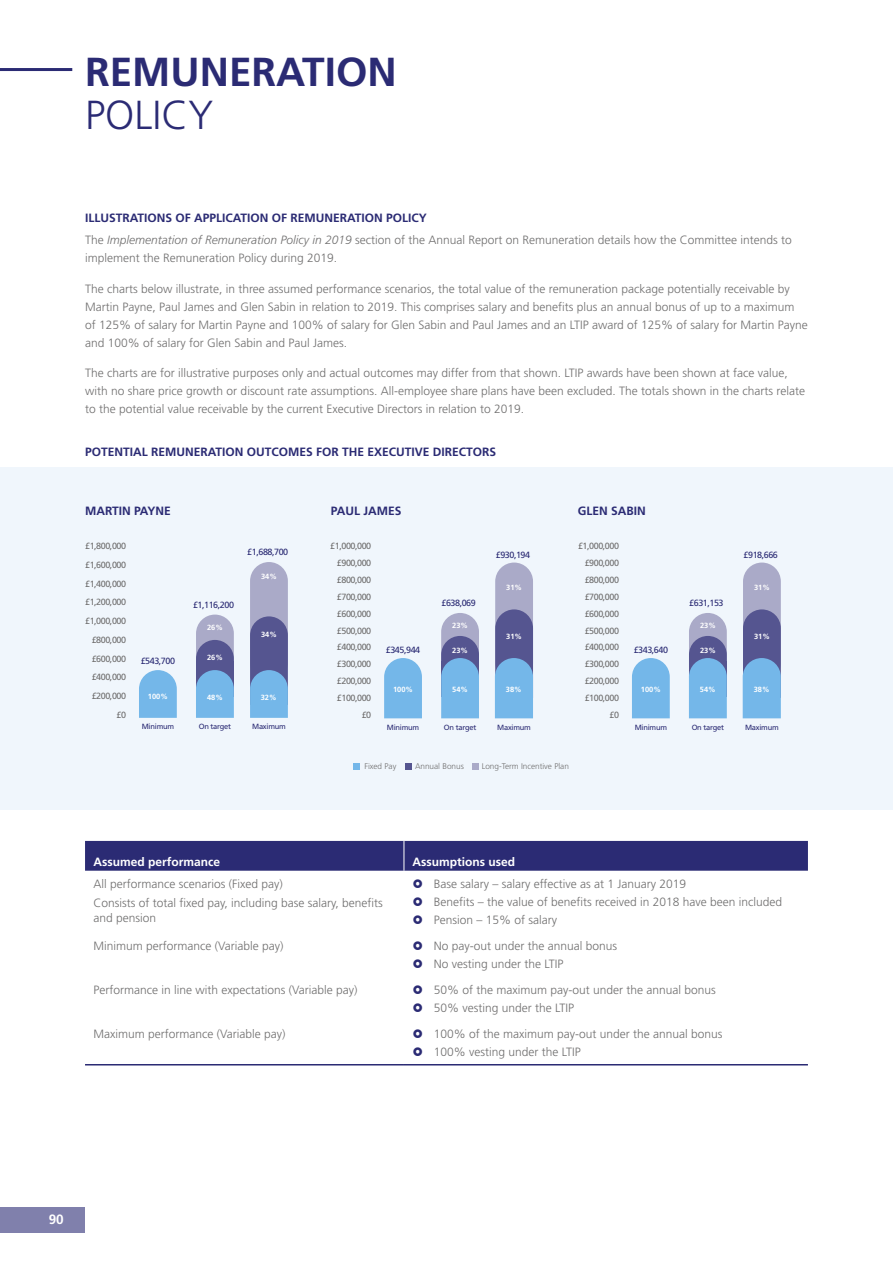
<style>
.page{position:relative;width:893px;height:1263px;background:#fff}
.page>*{position:absolute;margin:0;border:0;box-sizing:border-box;transform-origin:0 0}
.t1{font:700 40.5px "Frutiger LT Std";color:#2b2b74}
.t2{font:300 40.5px "Frutiger LT Std";color:#2b2b74}
.t3{font:700 13.5px "Frutiger LT Std";color:#fff}
.t4{font:300 12px/18px "Frutiger LT Std";color:#706f6f}
.t5{font:700 12px "Frutiger LT Std";color:#2b2b74}
.t6{font:700 12px "Frutiger LT Std";color:#fff}
.t7{font:9px/16.8px "Frutiger LT Std";letter-spacing:-.05em;color:#706f6f;text-align:right}
.t8{font:9px "Frutiger LT Std";letter-spacing:-.05em;color:#2b2b74}
.t9{font:300 8.25px "Frutiger LT Std";color:#706f6f}
.t10{font:7.5px "Frutiger LT Std";letter-spacing:-.03em;color:#2b2b74}
.t11{font:700 7.5px "Frutiger LT Std";color:#fff}
.s1{font-weight:700;color:#2b2b74}
.s2{font-style:italic}
</style>
<div class="page">
<div style="left:85px;top:841px;width:723px;height:30px;background:#2b2b74"></div>
<hr style="left:404px;top:841px;width:1px;height:30px;background:#fff">
<hr style="left:85px;top:1064px;width:319px;height:1px;background:#2b2b74">
<hr style="left:404px;top:1064px;width:404px;height:1px;background:#2b2b74">
<div style="left:0;top:468px;width:893px;height:342px;background:#f0f6fc"></div>
<div style="left:250px;top:562px;width:38px;height:119px;background:#aaaac8;border-radius:19px"></div>
<div style="left:196px;top:615px;width:38px;height:71px;background:#aaaac8;border-radius:19px"></div>
<svg style="left:139px;top:670px;width:38px;height:48px;background:#7fbcea"></svg>
<div style="left:196px;top:640px;width:38px;height:59px;background:#555590;border-radius:19px"></div>
<svg style="left:250px;top:616px;width:38px;height:102px;background:#6683b8"></svg>
<svg style="left:196px;top:670px;width:38px;height:48px;background:#71aee1"></svg>
<div style="left:743px;top:562px;width:38px;height:120px;background:#aaaac8;border-radius:19px"></div>
<div style="left:689px;top:613px;width:38px;height:72px;background:#aaaac8;border-radius:19px"></div>
<svg style="left:632px;top:658px;width:38px;height:60px;background:#7dbbea"></svg>
<div style="left:689px;top:636px;width:38px;height:59px;background:#555590;border-radius:19px"></div>
<svg style="left:689px;top:658px;width:38px;height:60px;background:#71b0e2"></svg>
<svg style="left:743px;top:609px;width:38px;height:109px;background:#688bc0"></svg>
<div style="left:495px;top:562px;width:38px;height:120px;background:#aaaac8;border-radius:19px"></div>
<div style="left:441px;top:613px;width:38px;height:72px;background:#aaaac8;border-radius:19px"></div>
<svg style="left:384px;top:658px;width:38px;height:60px;background:#7dbbea"></svg>
<div style="left:441px;top:636px;width:38px;height:59px;background:#555590;border-radius:19px"></div>
<svg style="left:441px;top:658px;width:38px;height:60px;background:#71b0e2"></svg>
<svg style="left:495px;top:609px;width:38px;height:109px;background:#688bc0"></svg>
<div style="left:405px;top:762px;width:6px;height:7px;background:#555590"></div>
<div style="left:353px;top:762px;width:7px;height:7px;background:#74b7e9"></div>
<div style="left:472px;top:762px;width:6px;height:7px;background:#aaaac8"></div>
<hr style="left:0;top:68px;width:72px;height:3px;background:#2b2b74">
<div style="left:0;top:1208px;width:85px;height:25px;background:#8080ac"></div>
<h1 class="t1" style="left:85px;top:48px;width:313px">REMUNERATION</h1>
<h1 class="t2" style="left:85px;top:92px;width:130px">POLICY</h1>
<p class="t4" style="left:85px;top:207px;width:708px;line-height:22.2px"><span class="s1">ILLUSTRATIONS OF APPLICATION OF REMUNERATION POLICY<br></span>The <span class="s2">Implementation of Remuneration Policy in 2019</span> section of the Annual Report on Remuneration details how the Committee intends to</p>
<p class="t4" style="left:85px;top:249px;width:254px">implement the Remuneration Policy during 2019.</p>
<p class="t4" style="left:85px;top:280px;width:724px">The charts below illustrate, in three assumed performance scenarios, the total value of the remuneration package potentially receivable by Martin Payne, Paul James and Glen Sabin in relation to 2019. This comprises salary and benefits plus an annual bonus of up to a maximum of 125% of salary for Martin Payne and 100% of salary for Glen Sabin and Paul James and an LTIP award of 125% of salary for Martin Payne and 100% of salary for Glen Sabin and Paul James.</p>
<p class="t4" style="left:85px;top:364px;width:721px">The charts are for illustrative purposes only and actual outcomes may differ from that shown. LTIP awards have been shown at face value, with no share price growth or discount rate assumptions. All-employee share plans have been excluded. The totals shown in the charts relate to the potential value receivable by the current Executive Directors in relation to 2019.</p>
<p class="t5" style="left:85px;top:444px;width:413px">POTENTIAL REMUNERATION OUTCOMES FOR THE EXECUTIVE DIRECTORS</p>
<p class="t5" style="left:85px;top:504px;width:87px">MARTIN PAYNE</p>
<p class="t5" style="left:331px;top:504px;width:72px">PAUL JAMES</p>
<p class="t5" style="left:578px;top:504px;width:70px">GLEN SABIN</p>
<p class="t7" style="left:85px;top:537px;width:42px;line-height:18.8px">£1,800,000 £1,600,000 £1,400,000 £1,200,000 £1,000,000 £800,000 £600,000 £400,000 £200,000 £0</p>
<p class="t8" style="left:141px;top:655px;width:36px">£543,700</p>
<p class="t11" style="left:148px;top:692px;width:22px">100%</p>
<p class="t10" style="left:142px;top:722px;width:34px">Minimum</p>
<p class="t8" style="left:247px;top:546px;width:42px">£1,688,700</p>
<p class="t8" style="left:193px;top:599px;width:42px">£1,116,200</p>
<p class="t11" style="left:207px;top:622px;width:17px">26%</p>
<p class="t11" style="left:207px;top:653px;width:17px">26%</p>
<p class="t11" style="left:261px;top:572px;width:17px">34%</p>
<p class="t11" style="left:261px;top:630px;width:17px">34%</p>
<p class="t11" style="left:207px;top:692px;width:17px">48%</p>
<p class="t11" style="left:261px;top:692px;width:17px">32%</p>
<p class="t10" style="left:199px;top:722px;width:34px">On target</p>
<p class="t10" style="left:252px;top:722px;width:35px">Maximum</p>
<p class="t7" style="left:330px;top:538px;width:42px">£1,000,000 £900,000 £800,000 £700,000 £600,000 £500,000 £400,000 £300,000 £200,000 £100,000 £0</p>
<p class="t8" style="left:386px;top:644px;width:36px">£345,944</p>
<p class="t11" style="left:393px;top:685px;width:22px">100%</p>
<p class="t10" style="left:387px;top:723px;width:34px">Minimum</p>
<p class="t8" style="left:496px;top:550px;width:36px">£930,194</p>
<p class="t8" style="left:441px;top:598px;width:36px">£638,069</p>
<p class="t11" style="left:452px;top:621px;width:17px">23%</p>
<p class="t11" style="left:452px;top:646px;width:17px">23%</p>
<p class="t11" style="left:506px;top:583px;width:17px">31%</p>
<p class="t11" style="left:506px;top:632px;width:17px">31%</p>
<p class="t11" style="left:452px;top:685px;width:17px">54%</p>
<p class="t11" style="left:506px;top:685px;width:17px">38%</p>
<p class="t10" style="left:444px;top:723px;width:34px">On target</p>
<p class="t10" style="left:497px;top:723px;width:35px">Maximum</p>
<p class="t7" style="left:578px;top:538px;width:42px">£1,000,000 £900,000 £800,000 £700,000 £600,000 £500,000 £400,000 £300,000 £200,000 £100,000 £0</p>
<p class="t9" style="left:364px;top:762px;width:33px">Fixed Pay</p>
<p class="t9" style="left:415px;top:762px;width:50px">Annual Bonus</p>
<p class="t9" style="left:482px;top:762px;width:89px">Long-Term Incentive Plan</p>
<p class="t8" style="left:634px;top:644px;width:36px">£343,640</p>
<p class="t11" style="left:641px;top:685px;width:22px">100%</p>
<p class="t10" style="left:635px;top:723px;width:34px">Minimum</p>
<p class="t8" style="left:744px;top:550px;width:36px">£918,666</p>
<p class="t8" style="left:689px;top:598px;width:36px">£631,153</p>
<p class="t11" style="left:700px;top:621px;width:17px">23%</p>
<p class="t11" style="left:700px;top:646px;width:17px">23%</p>
<p class="t11" style="left:754px;top:583px;width:17px">31%</p>
<p class="t11" style="left:754px;top:632px;width:17px">31%</p>
<p class="t11" style="left:700px;top:685px;width:17px">54%</p>
<p class="t11" style="left:754px;top:685px;width:17px">38%</p>
<p class="t10" style="left:692px;top:723px;width:34px">On target</p>
<p class="t10" style="left:745px;top:723px;width:35px">Maximum</p>
<p class="t6" style="left:94px;top:855px;width:128px">Assumed performance</p>
<p class="t6" style="left:412px;top:855px;width:104px">Assumptions used</p>
<p class="t4" style="left:94px;top:875px;width:291px;line-height:19.2px">All performance scenarios (Fixed pay)<br>Consists of total fixed pay, including base salary, benefits</p>
<p class="t4" style="left:94px;top:909px;width:64px">and pension</p>
<p class="t4" style="left:434px;top:875px;width:350px">Base salary – salary effective as at 1 January 2019<br>Benefits – the value of benefits received in 2018 have been included<br>Pension – 15% of salary</p>
<p class="t4" style="left:94px;top:937px;width:192px">Minimum performance (Variable pay)</p>
<p class="t4" style="left:434px;top:937px;width:185px">No pay-out under the annual bonus<br>No vesting under the LTIP</p>
<p class="t4" style="left:94px;top:981px;width:266px">Performance in line with expectations (Variable pay)</p>
<p class="t4" style="left:434px;top:981px;width:284px">50% of the maximum pay-out under the annual bonus<br>50% vesting under the LTIP</p>
<p class="t4" style="left:94px;top:1025px;width:193px">Maximum performance (Variable pay)</p>
<p class="t4" style="left:434px;top:1025px;width:290px">100% of the maximum pay-out under the annual bonus<br>100% vesting under the LTIP</p>
<p class="t3" style="left:49px;top:1211px;width:17px">90</p>
</div>
